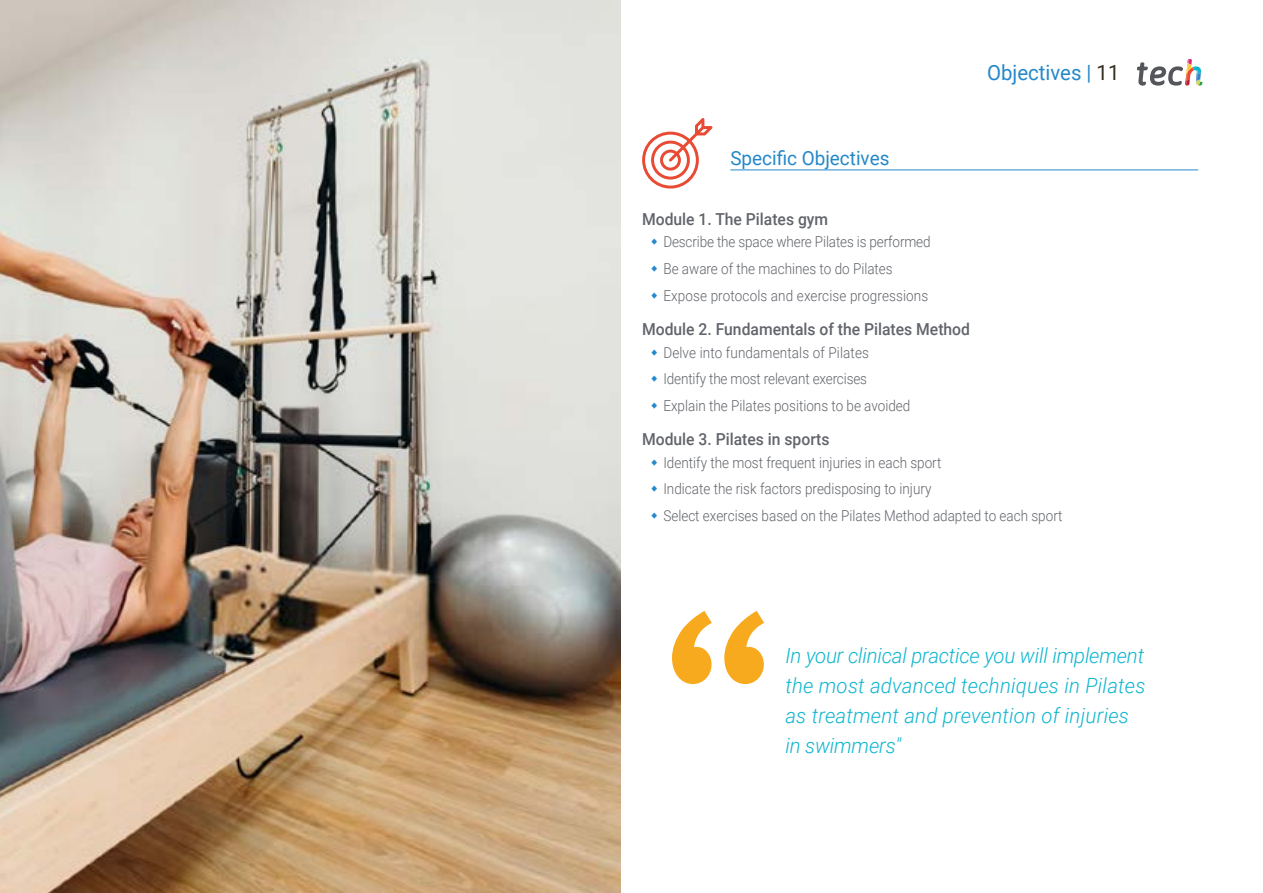
<style>
.page{position:relative;width:1263px;height:893px;background:#fff}
.page>*{position:absolute;margin:0;border:0;box-sizing:border-box;transform-origin:0 0}
.t1{font:italic 300 21px/30px "Roboto";letter-spacing:.01em;color:#0fb6cf}
.t2{font:21px "Roboto";color:#2488c9}
.t3{font:19.5px "Roboto";color:#2488c9}
.t4{font:500 16.5px "Roboto";color:#61646a;scale:.95 1}
.t5{font:300 15px/26.7px "Roboto";color:#61646a;scale:.9 1}
.s1{color:#312e20}
</style>
<div class="page">
<img style="left:0;top:0;width:621px;height:893px">
<svg style="left:1137px;top:59px;width:65px;height:27px"></svg>
<svg style="left:672px;top:611px;width:92px;height:73px"></svg>
<hr style="left:730px;top:170px;width:468px;height:1px;background:#2488c9">
<svg style="left:642px;top:118px;width:70px;height:71px"></svg>
<h2 class="t3" style="left:730px;top:144px;width:161px">Specific Objectives</h2>
<h1 class="t2" style="left:987px;top:57px;width:134px">Objectives | <span class="s1">11</span></h1>
<p class="t4" style="left:642px;top:208px;width:197px">Module 1. The Pilates gym</p>
<p class="t5" style="left:663px;top:228px;width:298px">Describe the space where Pilates is performed<br>Be aware of the machines to do Pilates<br>Expose protocols and exercise progressions</p>
<p class="t4" style="left:642px;top:318px;width:347px">Module 2. Fundamentals of the Pilates Method</p>
<p class="t5" style="left:663px;top:338px;width:276px">Delve into fundamentals of Pilates<br>Identify the most relevant exercises<br>Explain the Pilates positions to be avoided</p>
<p class="t4" style="left:642px;top:428px;width:199px">Module 3. Pilates in sports</p>
<p class="t5" style="left:663px;top:448px;width:445px">Identify the most frequent injuries in each sport<br>Indicate the risk factors predisposing to injury<br>Select exercises based on the Pilates Method adapted to each sport</p>
<h1 class="t1" style="left:785px;top:640px;width:362px">In your clinical practice you will implement the most advanced techniques in Pilates as treatment and prevention of injuries in swimmers"</h1>
</div>
